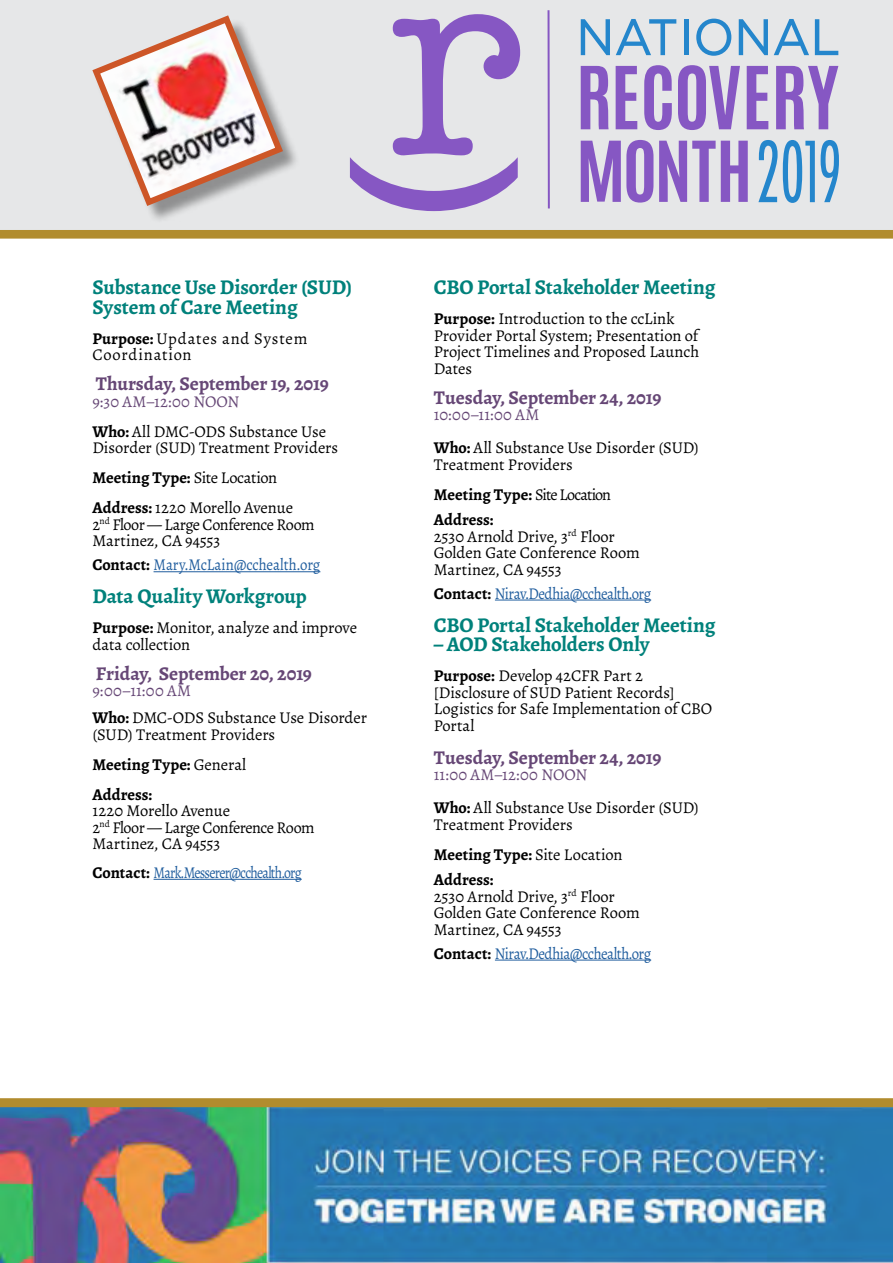
<style>
.page{position:relative;width:893px;height:1263px;background:#fff}
.page>*{position:absolute;margin:0;border:0;box-sizing:border-box;transform-origin:0 0}
.t1{font:700 21px/19.5px "Alegreya";letter-spacing:-.005em;color:#00817b}
.t2{font:700 19.5px "Alegreya";letter-spacing:-.005em;color:#664776}
.t3{font:16.5px/16.5px "Alegreya";letter-spacing:-.005em;color:#000}
.t4{font:16.5px "Alegreya";letter-spacing:-.035em;color:#215e9e;scale:.9 1}
.t5{font:16.5px/16.5px "Alegreya";letter-spacing:-.025em;color:#000}
.t6{font:16.5px/16.5px "Alegreya";letter-spacing:.045em;color:#000}
.t7{font:16.5px "Alegreya";letter-spacing:-.06em;color:#215e9e;scale:.84 1}
.t8{font:16.5px "Alegreya";letter-spacing:-.01em;color:#215e9e;scale:.9 1}
.s1{font-weight:700}
.s2{color:#664776}
.s3{font-weight:700;color:#000}
</style>
<div class="page">
<img style="left:0;top:1107px;width:893px;height:156px">
<div style="left:0;top:230px;width:893px;height:9px;background:#b18c2e"></div>
<div style="left:0;top:1098px;width:893px;height:9px;background:#b18c2e"></div>
<hr style="left:154px;top:571px;width:166px;height:1px;background:#215e9e">
<hr style="left:154px;top:879px;width:148px;height:1px;background:#215e9e">
<hr style="left:495px;top:600px;width:156px;height:1px;background:#215e9e">
<hr style="left:495px;top:960px;width:156px;height:1px;background:#215e9e">
<div style="left:0;top:0;width:893px;height:230px;background:#e6e7e8"></div>
<hr style="left:547px;top:10px;width:3px;height:198px;background:#753dbd">
<svg style="left:350px;top:14px;width:170px;height:197px"></svg>
<svg style="left:581px;top:66px;width:28px;height:63px"></svg>
<svg style="left:616px;top:66px;width:21px;height:63px"></svg>
<svg style="left:644px;top:65px;width:28px;height:65px"></svg>
<svg style="left:678px;top:65px;width:62px;height:65px"></svg>
<svg style="left:747px;top:66px;width:21px;height:63px"></svg>
<svg style="left:776px;top:66px;width:62px;height:63px"></svg>
<svg style="left:581px;top:19px;width:29px;height:36px"></svg>
<svg style="left:616px;top:19px;width:60px;height:36px"></svg>
<div style="left:684px;top:19px;width:5px;height:36px;background:#2486cc"></div>
<svg style="left:696px;top:19px;width:35px;height:37px"></svg>
<svg style="left:739px;top:19px;width:29px;height:36px"></svg>
<svg style="left:774px;top:19px;width:35px;height:36px"></svg>
<svg style="left:815px;top:19px;width:23px;height:36px"></svg>
<svg style="left:581px;top:140px;width:72px;height:63px"></svg>
<svg style="left:659px;top:141px;width:89px;height:61px"></svg>
<svg style="left:821px;top:140px;width:18px;height:62px"></svg>
<svg style="left:758px;top:140px;width:57px;height:63px"></svg>
<div style="left:95px;top:18px;width:205px;height:205px;background:#000;opacity:.38"></div>
<svg style="left:92px;top:15px;width:195px;height:195px"></svg>
<p class="t1" style="left:92px;top:278px;width:261px">Substance Use Disorder (SUD)<br>System of Care Meeting</p>
<p class="t6" style="left:92px;top:330px;width:217px"><span class="s1">Purpose:</span> Updates and System<br>Coordination</p>
<p class="t2" style="left:96px;top:371px;width:235px">Thursday, September 19, 2019</p>
<p class="t3" style="left:92px;top:386px;width:235px;line-height:30px"><span class="s2">9:30 AM–12:00 NOON<br></span><span class="s1">Who:</span> All DMC-ODS Substance Use</p>
<p class="t3" style="left:92px;top:433px;width:247px;line-height:30px">Disorder (SUD) Treatment Providers<br><span class="s1">Meeting Type:</span> Site Location<br><span class="s1">Address:</span> 1220 Morello Avenue</p>
<p class="t5" style="left:92px;top:516px;width:224px">2<sup>nd</sup> Floor — Large Conference Room<br>Martinez, CA 94553</p>
<p class="t8" style="left:92px;top:555px;width:255px"><span class="s3">Contact:</span> Mary.McLain@cchealth.org</p>
<p class="t1" style="left:92px;top:587px;width:216px">Data Quality Workgroup</p>
<p class="t3" style="left:92px;top:620px;width:266px"><span class="s1">Purpose:</span> Monitor, analyze and improve data collection</p>
<p class="t2" style="left:96px;top:661px;width:218px">Friday, September 20, 2019</p>
<p class="t3" style="left:92px;top:677px;width:276px;line-height:27px"><span class="s2">9:00–11:00 AM<br></span><span class="s1">Who:</span> DMC-ODS Substance Use Disorder</p>
<p class="t3" style="left:92px;top:719px;width:184px;line-height:30px">(SUD) Treatment Providers<br><span class="s1">Meeting Type:</span> General<br><span class="s1">Address:</span></p>
<p class="t3" style="left:92px;top:803px;width:224px">1220 Morello Avenue<br>2<sup>nd</sup> Floor — Large Conference Room<br>Martinez, CA 94553</p>
<p class="t7" style="left:92px;top:862px;width:251px"><span class="s3">Contact:</span> Mark.Messerer@cchealth.org</p>
<p class="t1" style="left:434px;top:277px;width:283px">CBO Portal Stakeholder Meeting</p>
<p class="t3" style="left:434px;top:310px;width:267px"><span class="s1">Purpose:</span> Introduction to the ccLink<br>Provider Portal System; Presentation of<br>Project Timelines and Proposed Launch<br>Dates</p>
<p class="t2" style="left:434px;top:384px;width:229px">Tuesday, September 24, 2019</p>
<p class="t3" style="left:434px;top:398px;width:267px;line-height:33px"><span class="s2">10:00–11:00 AM<br></span><span class="s1">Who:</span> All Substance Use Disorder (SUD)</p>
<p class="t3" style="left:434px;top:449px;width:179px;line-height:30px">Treatment Providers<br><span class="s1">Meeting Type:</span> Site Location</p>
<p class="t3" style="left:434px;top:511px;width:208px"><span class="s1">Address:<br></span>2530 Arnold Drive, 3<sup>rd</sup> Floor<br>Golden Gate Conference Room<br>Martinez, CA 94553</p>
<p class="t4" style="left:434px;top:583px;width:243px"><span class="s3">Contact:</span> Nirav.Dedhia@cchealth.org</p>
<p class="t1" style="left:434px;top:615px;width:283px">CBO Portal Stakeholder Meeting</p>
<p class="t1" style="left:434px;top:634px;width:217px">– AOD Stakeholders Only</p>
<p class="t3" style="left:434px;top:667px;width:280px"><span class="s1">Purpose:</span> Develop 42CFR Part 2 [Disclosure of SUD Patient Records]<br>Logistics for Safe Implementation of CBO<br>Portal</p>
<p class="t2" style="left:434px;top:744px;width:229px">Tuesday, September 24, 2019</p>
<p class="t3" style="left:434px;top:758px;width:267px;line-height:33px"><span class="s2">11:00 AM–12:00 NOON<br></span><span class="s1">Who:</span> All Substance Use Disorder (SUD)</p>
<p class="t3" style="left:434px;top:809px;width:191px;line-height:30px">Treatment Providers<br><span class="s1">Meeting Type:</span> Site Location</p>
<p class="t3" style="left:434px;top:871px;width:208px"><span class="s1">Address:<br></span>2530 Arnold Drive, 3<sup>rd</sup> Floor<br>Golden Gate Conference Room<br>Martinez, CA 94553</p>
<p class="t4" style="left:434px;top:943px;width:243px"><span class="s3">Contact:</span> Nirav.Dedhia@cchealth.org</p>
</div>
